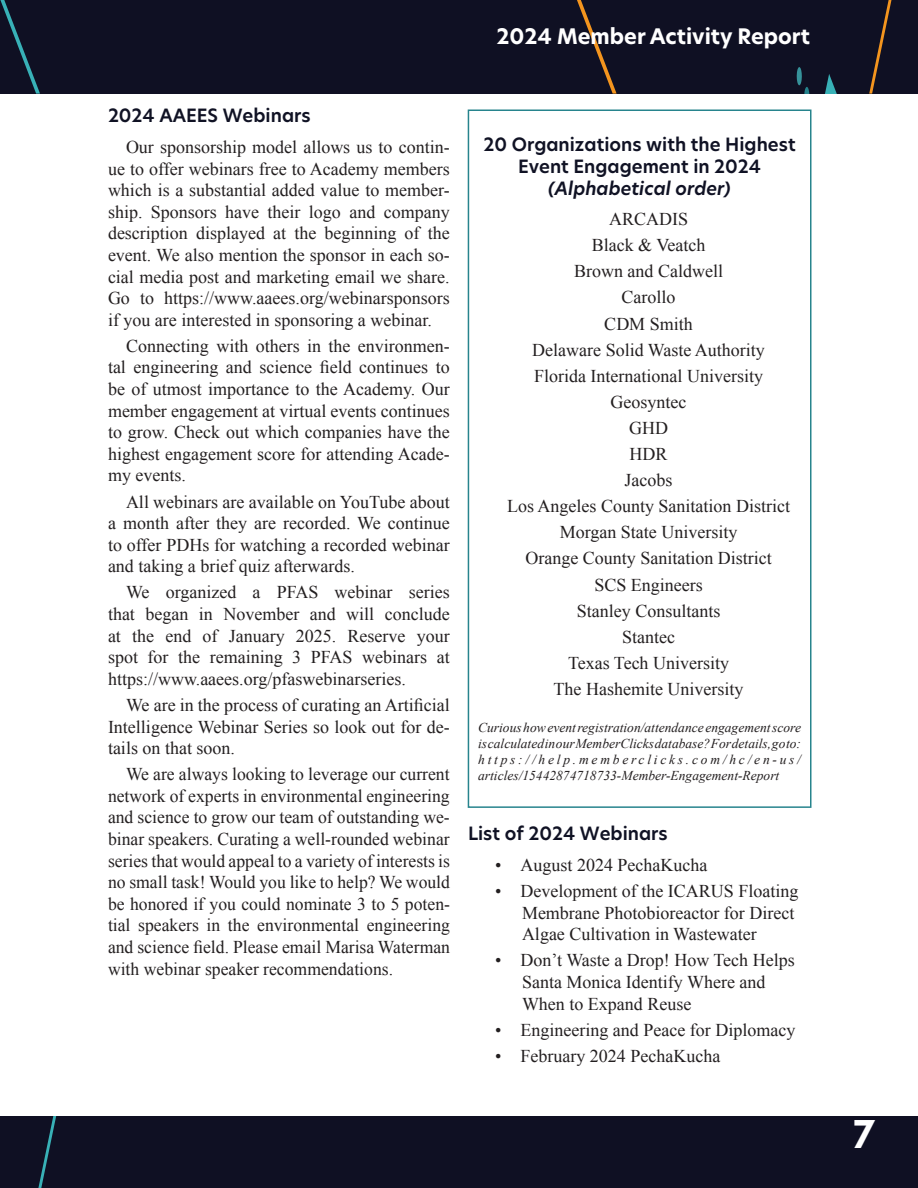
<style>
.page{position:relative;width:918px;height:1188px;background:#fff}
.page>*{position:absolute;margin:0;border:0;box-sizing:border-box;transform-origin:0 0}
.t1{font:700 37.5px "New Hero";color:#fff}
.t2{font:700 21px "New Hero";color:#fff}
.t3{font:18px/21.6px "Times New Roman";color:#231f20;text-align:justify}
.t4{font:600 18px/21.6px "New Hero";color:#101224;text-align:center}
.t5{font:italic 600 18px "New Hero";color:#101224}
.t6{font:italic 13.5px/16.2px "Times New Roman";color:#231f20;text-align:justify}
</style>
<div class="page">
<div style="left:0;top:0;width:918px;height:94px;background:#0f1023"></div>
<svg style="left:0;top:0;width:40px;height:94px"></svg>
<svg style="left:577px;top:0;width:314px;height:94px"></svg>
<div style="left:0;top:1116px;width:918px;height:72px;background:#0f1023"></div>
<svg style="left:38px;top:1116px;width:18px;height:72px"></svg>
<div style="left:468px;top:110px;width:344px;height:698px;border:2px solid #27848d"></div>
<p class="t2" style="left:497px;top:22px;width:315px">2024 Member Activity Report</p>
<p class="t4" style="left:108px;top:105px;width:204px">2024 AAEES Webinars</p>
<p class="t3" style="left:108px;top:136px;width:343px;text-indent:18px">Our sponsorship model allows us to contin&shy;ue to offer webinars free to Academy members which is a substantial added value to member&shy;ship. Sponsors have their logo and company description displayed at the beginning of the event. We also mention the sponsor in each so&shy;cial media post and marketing email we share.<br>Go to https://www.aaees.org/webinarsponsors if you are interested in sponsoring a webinar.</p>
<p class="t3" style="left:108px;top:335px;width:343px;text-indent:18px">Connecting with others in the environmen&shy;tal engineering and science field continues to be of utmost importance to the Academy. Our member engagement at virtual events continues to grow. Check out which companies have the highest engagement score for attending Acade&shy;my events.</p>
<p class="t3" style="left:108px;top:490px;width:343px;text-indent:18px">All webinars are available on YouTube about a month after they are recorded. We continue to offer PDHs for watching a recorded webinar and taking a brief quiz afterwards.</p>
<p class="t3" style="left:108px;top:581px;width:343px;text-indent:18px">We organized a PFAS webinar series that began in November and will conclude at the end of January 2025. Reserve your spot for the remaining 3 PFAS webinars at https://www.aaees.org/pfaswebinarseries.</p>
<p class="t3" style="left:108px;top:694px;width:343px;text-indent:18px">We are in the process of curating an Artificial Intelligence Webinar Series so look out for de&shy;tails on that soon.</p>
<p class="t3" style="left:108px;top:763px;width:344px;text-indent:18px">We are always looking to leverage our current network of experts in environmental engineering and science to grow our team of outstanding we&shy;binar speakers. Curating a well-rounded webinar series that would appeal to a variety of interests is no small task! Would you like to help? We would be honored if you could nominate 3 to 5 poten&shy;tial speakers in the environmental engineering and science field. Please email Marisa Waterman with webinar speaker recommendations.</p>
<p class="t4" style="left:484px;top:134px;width:314px">20 Organizations with the Highest<br>Event Engagement in 2024</p>
<p class="t5" style="left:548px;top:176px;width:184px">(Alphabetical order)</p>
<p class="t3" style="left:507px;top:206px;width:285px;line-height:26.1px;text-align:center">ARCADIS<br>Black &amp; Veatch<br>Brown and Caldwell<br>Carollo<br>CDM Smith<br>Delaware Solid Waste Authority<br>Florida International University<br>Geosyntec<br>GHD<br>HDR<br>Jacobs<br>Los Angeles County Sanitation District<br>Morgan State University<br>Orange County Sanitation District<br>SCS Engineers<br>Stanley Consultants<br>Stantec<br>Texas Tech University<br>The Hashemite University</p>
<p class="t6" style="left:478px;top:719px;width:324px">Curious how event registration/attendance engagement score is calculated in our MemberClicks database? For details, go to: https://help.memberclicks.com/hc/en-us/ articles/15442874718733-Member-Engagement-Report</p>
<p class="t4" style="left:468px;top:823px;width:201px">List of 2024 Webinars</p>
<p class="t3" style="left:495px;top:854px;width:214px">• August 2024 PechaKucha</p>
<p class="t3" style="left:522px;top:880px;width:278px;text-align:left;text-indent:-27px">• Development of the ICARUS Floating<br>Membrane Photobioreactor for Direct<br>Algae Cultivation in Wastewater</p>
<p class="t3" style="left:522px;top:949px;width:274px;text-align:left;text-indent:-27px">• Don’t Waste a Drop! How Tech Helps<br>Santa Monica Identify Where and<br>When to Expand Reuse</p>
<p class="t3" style="left:495px;top:1018px;width:302px">• Engineering and Peace for Diplomacy</p>
<p class="t3" style="left:495px;top:1045px;width:227px">• February 2024 PechaKucha</p>
<h1 class="t1" style="left:853px;top:1108px;width:24px">7</h1>
</div>
